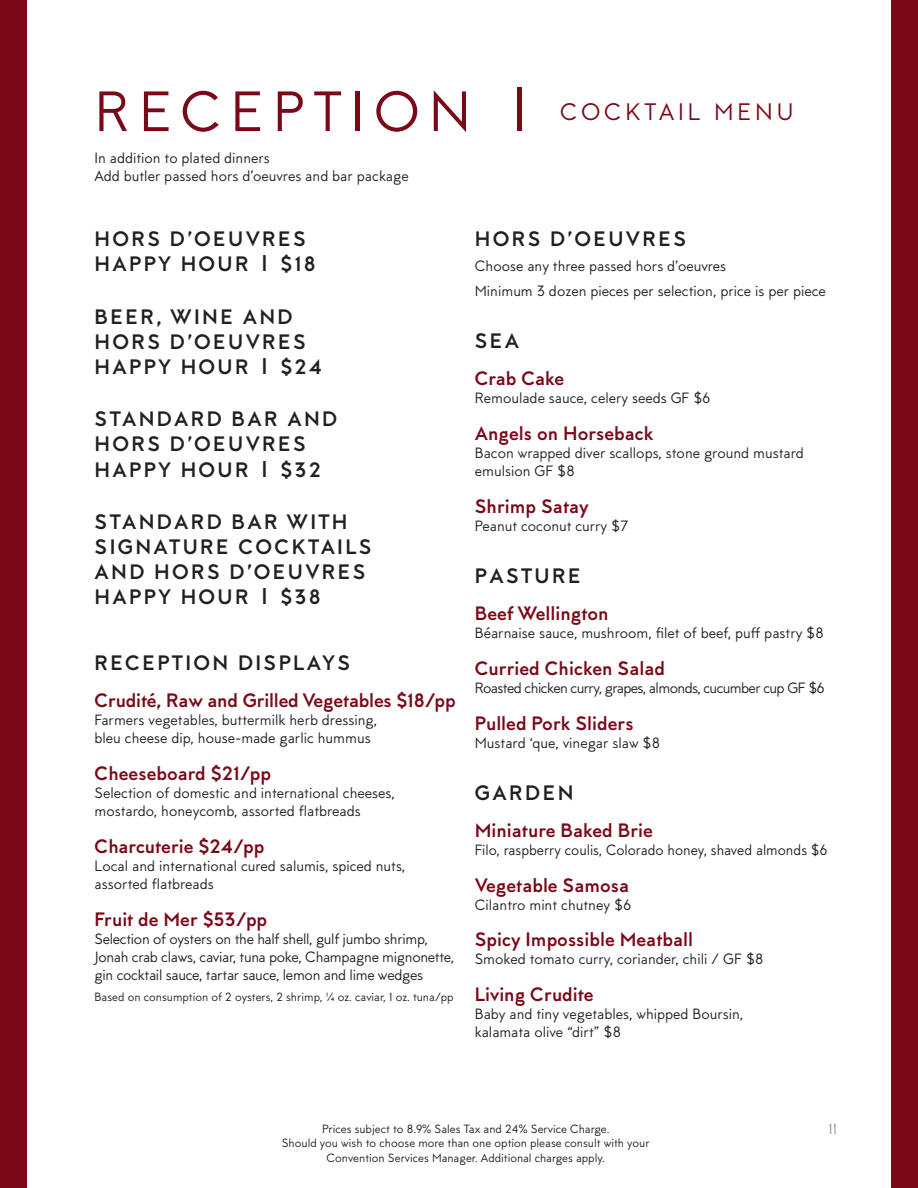
<style>
.page{position:relative;width:918px;height:1188px;background:#fff}
.page>*{position:absolute;margin:0;border:0;box-sizing:border-box;transform-origin:0 0}
.t1{font:57px "MTT Milano";letter-spacing:.16em;color:#7a0818}
.Header___Callout{font:24px "MTT Milano";letter-spacing:.16em;color:#7a0818}
.Bar_Pricing{font:700 21px/25.2px "MTT Milano";letter-spacing:.11em;color:#231f20}
.Item{font:700 19.5px "MTT Milano";color:#7a0818}
.body__one_column{font:15px/18px "MTT Milano";color:#231f20}
.body__one_column-2{font:15px/18px "MTT Milano";letter-spacing:-.02em;color:#231f20}
.Header_Desc{font:15px/18px "MTT Milano";color:#231f20}
.body__one_column-3{font:15px "MTT Milano";letter-spacing:-.04em;color:#231f20}
.t2{font:15px "MTT Milano";color:#939598}
.fine_print{font:12px/14.4px "MTT Milano";color:#231f20;text-align:center}
</style>
<div class="page">
<div style="left:0;top:0;width:27px;height:1188px;background:#7a0818"></div>
<div style="left:891px;top:0;width:27px;height:1188px;background:#7a0818"></div>
<p class="t1" style="left:95px;top:79px;width:443px">RECEPTION |</p>
<p class="Header_Desc" style="left:94px;top:149px;width:316px">In addition to plated dinners<br>Add butler passed hors d’oeuvres and bar package</p>
<p class="Header___Callout" style="left:560px;top:98px;width:235px">COCKTAIL MENU</p>
<p class="Bar_Pricing" style="left:95px;top:227px;width:223px">HORS D’OEUVRES<br>HAPPY HOUR | $18</p>
<p class="Bar_Pricing" style="left:95px;top:305px;width:229px">BEER, WINE AND<br>HORS D’OEUVRES<br>HAPPY HOUR | $24</p>
<p class="Bar_Pricing" style="left:95px;top:407px;width:244px">STANDARD BAR AND<br>HORS D’OEUVRES<br>HAPPY HOUR | $32</p>
<p class="Bar_Pricing" style="left:95px;top:510px;width:279px">STANDARD BAR WITH<br>SIGNATURE COCKTAILS<br>AND HORS D’OEUVRES<br>HAPPY HOUR | $38</p>
<p class="Bar_Pricing" style="left:95px;top:651px;width:257px">RECEPTION DISPLAYS</p>
<p class="Item" style="left:94px;top:689px;width:363px">Crudité, Raw and Grilled Vegetables $18/pp</p>
<p class="body__one_column" style="left:94px;top:711px;width:284px">Farmers vegetables, buttermilk herb dressing, bleu cheese dip, house-made garlic hummus</p>
<p class="Item" style="left:94px;top:762px;width:178px">Cheeseboard $21/pp</p>
<p class="body__one_column" style="left:94px;top:784px;width:302px">Selection of domestic and international cheeses, mostardo, honeycomb, assorted flatbreads</p>
<p class="Item" style="left:94px;top:835px;width:171px">Charcuterie $24/pp</p>
<p class="body__one_column" style="left:94px;top:857px;width:312px">Local and international cured salumis, spiced nuts, assorted flatbreads</p>
<p class="Item" style="left:94px;top:908px;width:174px">Fruit de Mer $53/pp</p>
<p class="body__one_column-2" style="left:94px;top:930px;width:361px">Selection of oysters on the half shell, gulf jumbo shrimp,<br>Jonah crab claws, caviar, tuna poke, Champagne mignonette, gin cocktail sauce, tartar sauce, lemon and lime wedges</p>
<p class="fine_print" style="left:94px;top:990px;width:361px">Based on consumption of 2 oysters, 2 shrimp, ¼ oz. caviar, 1 oz. tuna/pp</p>
<p class="Bar_Pricing" style="left:475px;top:227px;width:213px">HORS D’OEUVRES</p>
<p class="body__one_column" style="left:475px;top:257px;width:253px">Choose any three passed hors d’oeuvres</p>
<p class="body__one_column" style="left:475px;top:282px;width:353px">Minimum 3 dozen pieces per selection, price is per piece</p>
<p class="Bar_Pricing" style="left:475px;top:329px;width:46px">SEA</p>
<p class="Item" style="left:475px;top:367px;width:91px">Crab Cake</p>
<p class="body__one_column" style="left:475px;top:389px;width:237px">Remoulade sauce, celery seeds GF $6</p>
<p class="Item" style="left:475px;top:422px;width:180px">Angels on Horseback</p>
<p class="body__one_column" style="left:475px;top:444px;width:331px">Bacon wrapped diver scallops, stone ground mustard emulsion GF $8</p>
<p class="Item" style="left:475px;top:495px;width:115px">Shrimp Satay</p>
<p class="body__one_column" style="left:475px;top:517px;width:155px">Peanut coconut curry $7</p>
<p class="Bar_Pricing" style="left:475px;top:564px;width:107px">PASTURE</p>
<p class="Item" style="left:475px;top:602px;width:136px">Beef Wellington</p>
<p class="body__one_column" style="left:475px;top:624px;width:351px">Béarnaise sauce, mushroom, filet of beef, puff pastry $8</p>
<p class="Item" style="left:475px;top:657px;width:192px">Curried Chicken Salad</p>
<p class="body__one_column-3" style="left:475px;top:679px;width:352px">Roasted chicken curry, grapes, almonds, cucumber cup GF $6</p>
<p class="Item" style="left:475px;top:712px;width:160px">Pulled Pork Sliders</p>
<p class="body__one_column" style="left:475px;top:734px;width:187px">Mustard ‘que, vinegar slaw $8</p>
<p class="Bar_Pricing" style="left:475px;top:781px;width:100px">GARDEN</p>
<p class="Item" style="left:475px;top:819px;width:180px">Miniature Baked Brie</p>
<p class="body__one_column" style="left:475px;top:841px;width:354px">Filo, raspberry coulis, Colorado honey, shaved almonds $6</p>
<p class="Item" style="left:475px;top:874px;width:156px">Vegetable Samosa</p>
<p class="body__one_column" style="left:475px;top:896px;width:158px">Cilantro mint chutney $6</p>
<p class="Item" style="left:475px;top:929px;width:220px">Spicy Impossible Meatball</p>
<p class="body__one_column" style="left:475px;top:951px;width:290px">Smoked tomato curry, coriander, chili / GF $8</p>
<p class="Item" style="left:475px;top:983px;width:120px">Living Crudite</p>
<p class="body__one_column" style="left:475px;top:1006px;width:270px">Baby and tiny vegetables, whipped Boursin, kalamata olive “dirt” $8</p>
<p class="fine_print" style="left:282px;top:1122px;width:369px">Prices subject to 8.9% Sales Tax and 24% Service Charge.<br>Should you wish to choose more than one option please consult with your<br>Convention Services Manager. Additional charges apply.</p>
<p class="t2" style="left:828px;top:1120px;width:10px">11</p>
</div>
